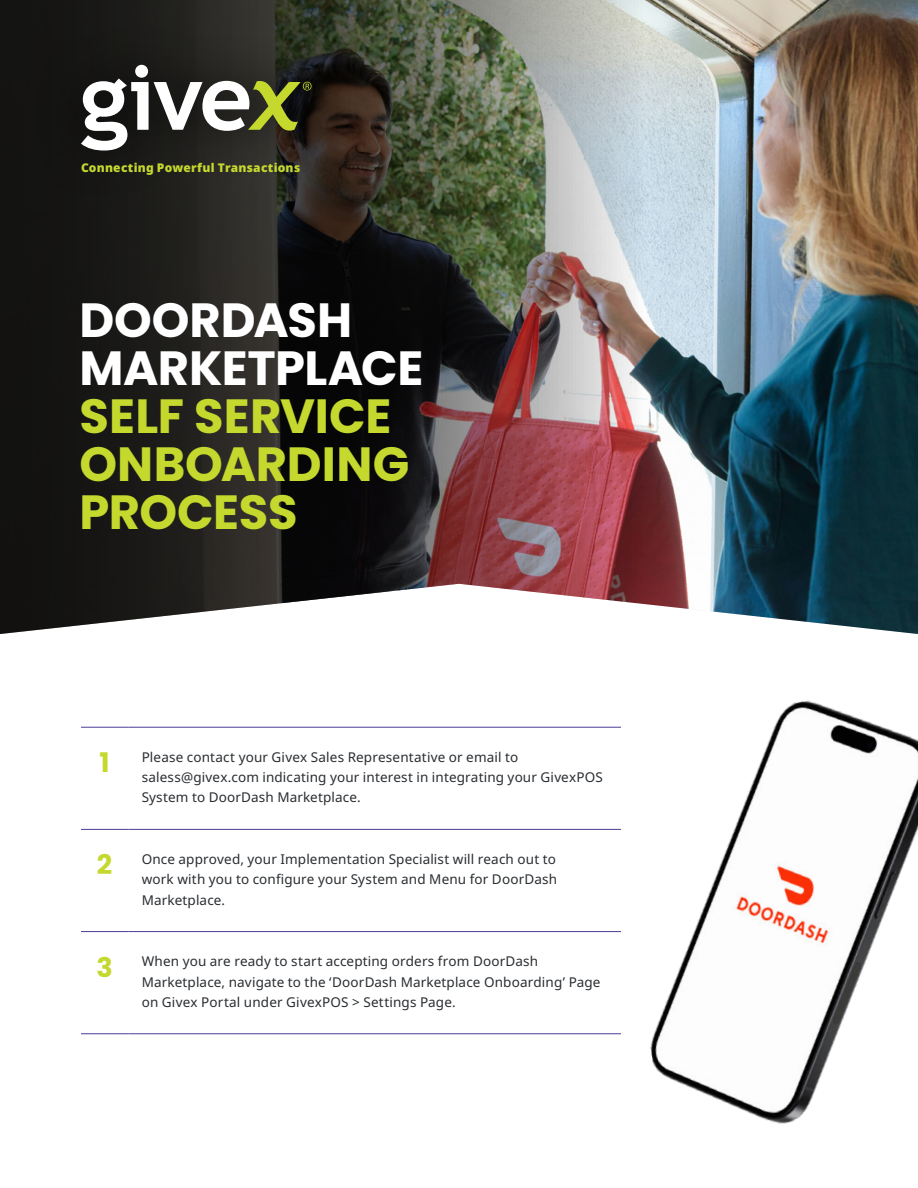
<style>
.page{position:relative;width:918px;height:1188px;background:#fff}
.page>*{position:absolute;margin:0;border:0;box-sizing:border-box;transform-origin:0 0}
.t1{font:700 48px/48px "Poppins";letter-spacing:-.005em;color:#c4d82e}
.t2{font:700 48px/48px "Poppins";letter-spacing:-.01em;color:#fff}
.t3{font:13.5px/20.2px "Noto Sans";letter-spacing:.01em;color:#292d31}
.t4{font:900 12px "Noto Sans";letter-spacing:.02em;color:#c4d82e}
.s1{font-family:"Poppins";font-weight:700;font-size:27px;color:#c4d82e}
</style>
<div class="page">
<img style="left:0;top:0;width:918px;height:634px">
<hr style="left:81px;top:727px;width:47px;height:1px;background:#493c98">
<hr style="left:128px;top:727px;width:493px;height:1px;background:#493c98">
<hr style="left:81px;top:829px;width:47px;height:1px;background:#493c98">
<hr style="left:128px;top:829px;width:493px;height:1px;background:#493c98">
<hr style="left:81px;top:931px;width:47px;height:1px;background:#493c98">
<hr style="left:128px;top:931px;width:493px;height:1px;background:#493c98">
<hr style="left:81px;top:1033px;width:47px;height:1px;background:#493c98">
<hr style="left:128px;top:1033px;width:493px;height:1px;background:#493c98">
<div style="left:35px;top:19px;width:318px;height:180px;background:#000;opacity:.75"></div>
<svg style="left:81px;top:79px;width:231px;height:72px"></svg>
<div style="left:135px;top:65px;width:13px;height:13px;background:#fff;border-radius:50%"></div>
<img style="left:603px;top:700px;width:315px;height:424px">
<p class="t4" style="left:81px;top:159px;width:221px">Connecting Powerful Transactions</p>
<h1 class="t2" style="left:80px;top:296px;width:345px">DOORDASH<br>MARKETPLACE</h1>
<h1 class="t1" style="left:80px;top:392px;width:331px">SELF SERVICE<br>ONBOARDING<br>PROCESS</h1>
<p class="t3" style="left:142px;top:747px;width:463px;text-indent:-42px"><span class="s1">1</span> Please contact your Givex Sales Representative or email to saless@givex.com indicating your interest in integrating your GivexPOS<br>System to DoorDash Marketplace.</p>
<p class="t3" style="left:142px;top:849px;width:417px;text-align:justify;text-indent:-45px"><span class="s1">2</span> Once approved, your Implementation Specialist will reach out to work with you to configure your System and Menu for DoorDash Marketplace.</p>
<p class="t3" style="left:142px;top:952px;width:460px;text-indent:-45px"><span class="s1">3</span> When you are ready to start accepting orders from DoorDash<br>Marketplace, navigate to the ‘DoorDash Marketplace Onboarding’ Page on Givex Portal under GivexPOS &gt; Settings Page.</p>
</div>
